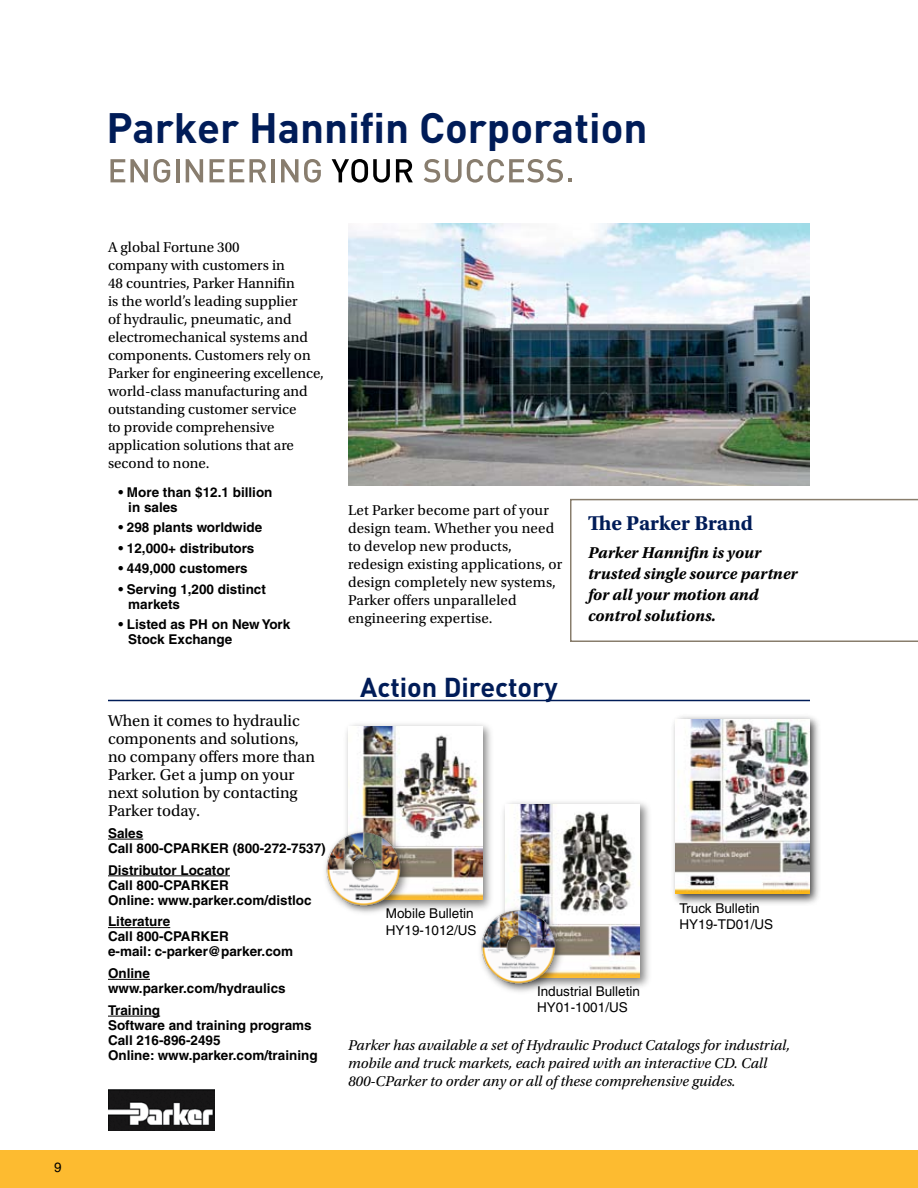
<style>
.page{position:relative;width:918px;height:1188px;background:#fff}
.page>*{position:absolute;margin:0;border:0;box-sizing:border-box;transform-origin:0 0}
.t1{font:700 42px "DIN";color:#001c58}
.t2{font:700 27px "DIN";color:#001c58}
.t3{font:700 21px "Utopia Std";color:#001c58}
.t4{font:16.5px/18px "Utopia Std";color:#000}
.t5{font:italic 700 16.5px/21px "Utopia Std";color:#000}
.t6{font:15px/18px "Utopia Std";color:#000}
.t7{font:italic 15px/18px "Utopia Std";color:#000}
.t8{font:700 13.5px/15px "Helvetica";color:#000}
.t9{font:13.5px/16.5px "Helvetica";color:#000}
</style>
<div class="page">
<div style="left:0;top:1150px;width:918px;height:38px;background:#fdbb30"></div>
<hr style="left:108px;top:839px;width:35px;height:1px;background:#000">
<hr style="left:108px;top:876px;width:122px;height:1px;background:#000">
<hr style="left:108px;top:927px;width:62px;height:1px;background:#000">
<hr style="left:108px;top:979px;width:42px;height:1px;background:#000">
<hr style="left:108px;top:1016px;width:52px;height:1px;background:#000">
<div style="left:342px;top:720px;width:154px;height:193px;background:#000;opacity:.5"></div>
<img style="left:348px;top:726px;width:134px;height:174px">
<div style="left:500px;top:798px;width:153px;height:193px;background:#000;opacity:.5"></div>
<img style="left:506px;top:804px;width:134px;height:174px">
<img style="left:348px;top:224px;width:462px;height:262px">
<hr style="left:108px;top:700px;width:702px;height:1px;background:#001c58">
<svg style="left:570px;top:499px;width:348px;height:143px"></svg>
<img style="left:463px;top:897px;width:106px;height:95px">
<img style="left:325px;top:819px;width:89px;height:94px">
<div style="left:670px;top:714px;width:153px;height:192px;background:#000;opacity:.75"></div>
<img style="left:676px;top:720px;width:134px;height:174px">
<svg style="left:110px;top:159px;width:60px;height:24px"></svg>
<hr style="left:176px;top:159px;width:3px;height:23px;background:#887d6e">
<svg style="left:186px;top:159px;width:17px;height:23px"></svg>
<svg style="left:210px;top:159px;width:56px;height:23px"></svg>
<hr style="left:271px;top:159px;width:4px;height:23px;background:#887d6e">
<svg style="left:281px;top:159px;width:17px;height:23px"></svg>
<svg style="left:304px;top:159px;width:17px;height:24px"></svg>
<svg style="left:332px;top:159px;width:58px;height:24px"></svg>
<svg style="left:396px;top:159px;width:17px;height:23px"></svg>
<svg style="left:424px;top:159px;width:148px;height:24px"></svg>
<img style="left:108px;top:1089px;width:107px;height:41px">
<p class="t9" style="left:54px;top:1159px;width:9px">9</p>
<h1 class="t1" style="left:106px;top:100px;width:543px">Parker Hannifin Corporation</h1>
<p class="t6" style="left:108px;top:239px;width:218px">A global Fortune 300<br>company with customers in<br>48 countries, Parker Hannifin<br>is the world’s leading supplier<br>of hydraulic, pneumatic, and electromechanical systems and components. Customers rely on<br>Parker for engineering excellence, world-class manufacturing and outstanding customer service<br>to provide comprehensive application solutions that are second to none.</p>
<p class="t8" style="left:128px;top:484px;width:146px;text-indent:-10px">• More than $12.1 billion in sales</p>
<p class="t8" style="left:118px;top:520px;width:145px">• 298 plants worldwide</p>
<p class="t8" style="left:118px;top:540px;width:137px">• 12,000+ distributors</p>
<p class="t8" style="left:118px;top:561px;width:131px">• 449,000 customers</p>
<p class="t8" style="left:128px;top:581px;width:139px;text-indent:-10px">• Serving 1,200 distinct markets</p>
<p class="t8" style="left:128px;top:616px;width:164px;text-indent:-10px">• Listed as PH on New York<br>Stock Exchange</p>
<p class="t4" style="left:108px;top:712px;width:209px">When it comes to hydraulic components and solutions, no company offers more than<br>Parker. Get a jump on your next solution by contacting<br>Parker today.</p>
<p class="t8" style="left:108px;top:825px;width:219px">Sales<br>Call 800-CPARKER (800-272-7537)</p>
<p class="t8" style="left:108px;top:862px;width:205px">Distributor Locator<br>Call 800-CPARKER<br>Online: www.parker.com/distloc</p>
<p class="t8" style="left:108px;top:914px;width:187px">Literature<br>Call 800-CPARKER<br>e-mail: c-parker@parker.com</p>
<p class="t8" style="left:108px;top:966px;width:179px">Online www.parker.com/hydraulics</p>
<p class="t8" style="left:108px;top:1002px;width:211px">Training<br>Software and training programs<br>Call 216-896-2495<br>Online: www.parker.com/training</p>
<p class="t6" style="left:348px;top:501px;width:216px">Let Parker become part of your design team. Whether you need to develop new products, redesign existing applications, or design completely new systems,<br>Parker offers unparalleled engineering expertise.</p>
<h2 class="t2" style="left:360px;top:670px;width:199px">Action Directory</h2>
<h3 class="t3" style="left:588px;top:511px;width:167px">The Parker Brand</h3>
<p class="t5" style="left:588px;top:542px;width:211px">Parker Hannifin is your trusted single source partner for all your motion and control solutions.</p>
<p class="t9" style="left:386px;top:905px;width:92px">Mobile Bulletin<br>HY19-1012/US</p>
<p class="t9" style="left:680px;top:900px;width:95px">Truck Bulletin<br>HY19-TD01/US</p>
<p class="t9" style="left:537px;top:983px;width:104px">Industrial Bulletin<br>HY01-1001/US</p>
<p class="t7" style="left:348px;top:1037px;width:444px">Parker has available a set of Hydraulic Product Catalogs for industrial, mobile and truck markets, each paired with an interactive CD. Call<br>800-CParker to order any or all of these comprehensive guides.</p>
</div>
